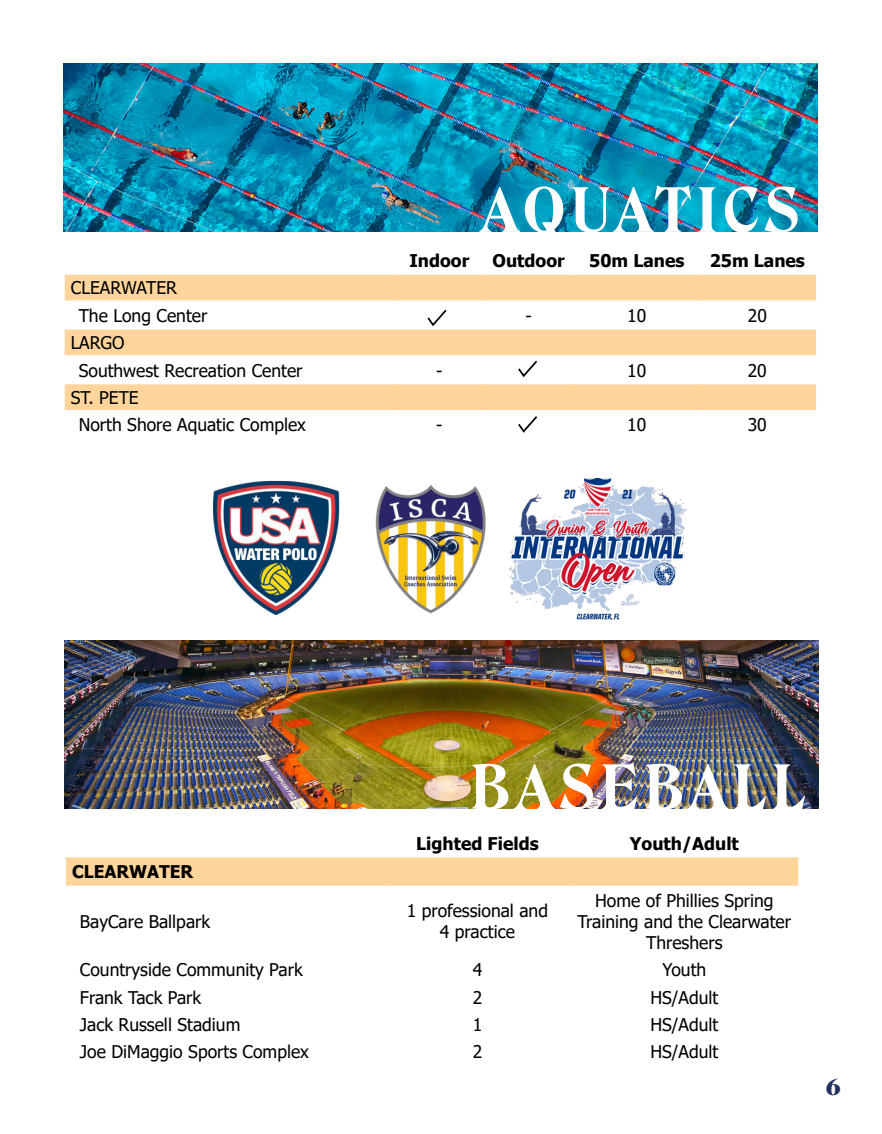
<style>
.page{position:relative;width:882px;height:1134px;background:#fff}
.page>*{position:absolute;margin:0;border:0;box-sizing:border-box;transform-origin:0 0}
.t1{font:700 59.5px "Roslindale Deck Narrow";letter-spacing:.1em;color:#fff}
.t2{font:900 21px "Roslindale Display";color:#203061}
.t3{font:17.5px/27.3px "Tahoma";color:#000}
.t4{font:700 17.5px "Tahoma";color:#000}
</style>
<div class="page">
<img style="left:63px;top:63px;width:755px;height:169px">
<svg style="left:65px;top:275px;width:751px;height:135px;fill:#ffd59c"></svg>
<hr style="left:63px;top:300px;width:334px;height:2px;background:#fff">
<hr style="left:397px;top:300px;width:84px;height:2px;background:#fff">
<svg style="left:397px;top:302px;width:1px;height:26px"></svg>
<hr style="left:481px;top:300px;width:95px;height:2px;background:#fff">
<svg style="left:481px;top:302px;width:1px;height:26px"></svg>
<hr style="left:576px;top:300px;width:122px;height:2px;background:#fff">
<hr style="left:575px;top:302px;width:2px;height:26px;background:#fff">
<hr style="left:698px;top:300px;width:120px;height:2px;background:#fff">
<hr style="left:697px;top:302px;width:2px;height:26px;background:#fff">
<hr style="left:63px;top:328px;width:334px;height:2px;background:#fff">
<hr style="left:397px;top:328px;width:84px;height:2px;background:#fff">
<hr style="left:481px;top:328px;width:95px;height:2px;background:#fff">
<hr style="left:576px;top:328px;width:122px;height:2px;background:#fff">
<hr style="left:698px;top:328px;width:120px;height:2px;background:#fff">
<hr style="left:63px;top:355px;width:334px;height:2px;background:#fff">
<hr style="left:397px;top:355px;width:84px;height:2px;background:#fff">
<svg style="left:397px;top:357px;width:1px;height:26px"></svg>
<hr style="left:481px;top:355px;width:95px;height:2px;background:#fff">
<svg style="left:481px;top:357px;width:1px;height:26px"></svg>
<hr style="left:576px;top:355px;width:122px;height:2px;background:#fff">
<hr style="left:575px;top:357px;width:2px;height:26px;background:#fff">
<hr style="left:698px;top:355px;width:120px;height:2px;background:#fff">
<hr style="left:697px;top:357px;width:2px;height:26px;background:#fff">
<hr style="left:63px;top:383px;width:334px;height:1px;background:#fff">
<hr style="left:397px;top:383px;width:84px;height:1px;background:#fff">
<hr style="left:481px;top:383px;width:95px;height:1px;background:#fff">
<hr style="left:576px;top:383px;width:122px;height:1px;background:#fff">
<hr style="left:698px;top:383px;width:120px;height:1px;background:#fff">
<img style="left:213px;top:480px;width:127px;height:135px">
<img style="left:375px;top:485px;width:111px;height:129px">
<img style="left:64px;top:640px;width:755px;height:168px">
<div style="left:65px;top:857px;width:734px;height:30px;background:#ffd59c"></div>
<hr style="left:64px;top:857px;width:2px;height:29px;background:#fff">
<hr style="left:798px;top:857px;width:2px;height:29px;background:#fff">
<hr style="left:64px;top:886px;width:321px;height:1px;background:#fff">
<hr style="left:385px;top:886px;width:185px;height:1px;background:#fff">
<hr style="left:570px;top:886px;width:230px;height:1px;background:#fff">
<img style="left:510px;top:478px;width:176px;height:141px">
<svg style="left:516px;top:359px;width:23px;height:20px"></svg>
<svg style="left:518px;top:416px;width:20px;height:17px"></svg>
<svg style="left:426px;top:308px;width:22px;height:20px"></svg>
<p class="t3" style="left:79px;top:275px;width:130px;text-indent:-8px">CLEARWATER<br>The Long Center</p>
<p class="t3" style="left:79px;top:330px;width:225px;text-indent:-8px">LARGO<br>Southwest Recreation Center</p>
<p class="t3" style="left:79px;top:385px;width:229px;text-indent:-8px">ST. PETE<br>North Shore Aquatic Complex</p>
<h1 class="t1" style="left:481px;top:160px;width:320px">AQUATICS</h1>
<p class="t4" style="left:409px;top:248px;width:61px">Indoor</p>
<p class="t4" style="left:493px;top:248px;width:74px">Outdoor</p>
<p class="t4" style="left:589px;top:248px;width:97px">50m Lanes</p>
<p class="t4" style="left:710px;top:248px;width:97px">25m Lanes</p>
<p class="t3" style="left:525px;top:303px;width:8px">-</p>
<p class="t3" style="left:627px;top:303px;width:21px">10</p>
<p class="t3" style="left:748px;top:303px;width:21px">20</p>
<p class="t3" style="left:436px;top:357px;width:8px">-</p>
<p class="t3" style="left:627px;top:357px;width:21px">10</p>
<p class="t3" style="left:748px;top:357px;width:21px">20</p>
<p class="t3" style="left:436px;top:412px;width:8px">-</p>
<p class="t3" style="left:627px;top:412px;width:21px">10</p>
<p class="t3" style="left:748px;top:412px;width:21px">30</p>
<h1 class="t1" style="left:471px;top:737px;width:336px">BASEBALL</h1>
<p class="t4" style="left:416px;top:831px;width:124px">Lighted Fields</p>
<p class="t4" style="left:630px;top:831px;width:111px">Youth/Adult</p>
<p class="t4" style="left:72px;top:860px;width:123px">CLEARWATER</p>
<p class="t3" style="left:80px;top:909px;width:132px">BayCare Ballpark</p>
<p class="t3" style="left:407px;top:902px;width:143px;line-height:21px;text-align:center">1 professional and<br>4 practice</p>
<p class="t3" style="left:578px;top:891px;width:215px;line-height:21px;text-align:center">Home of Phillies Spring<br>Training and the Clearwater<br>Threshers</p>
<p class="t3" style="left:80px;top:957px;width:224px">Countryside Community Park</p>
<p class="t3" style="left:473px;top:957px;width:11px">4</p>
<p class="t3" style="left:662px;top:957px;width:45px">Youth</p>
<p class="t3" style="left:80px;top:985px;width:123px">Frank Tack Park</p>
<p class="t3" style="left:473px;top:985px;width:11px">2</p>
<p class="t3" style="left:650px;top:985px;width:70px">HS/Adult</p>
<p class="t3" style="left:80px;top:1012px;width:162px">Jack Russell Stadium</p>
<p class="t3" style="left:473px;top:1012px;width:11px">1</p>
<p class="t3" style="left:650px;top:1012px;width:70px">HS/Adult</p>
<p class="t3" style="left:80px;top:1039px;width:231px">Joe DiMaggio Sports Complex</p>
<p class="t3" style="left:473px;top:1039px;width:11px">2</p>
<p class="t3" style="left:650px;top:1039px;width:70px">HS/Adult</p>
<p class="t2" style="left:826px;top:1068px;width:16px">6</p>
</div>
